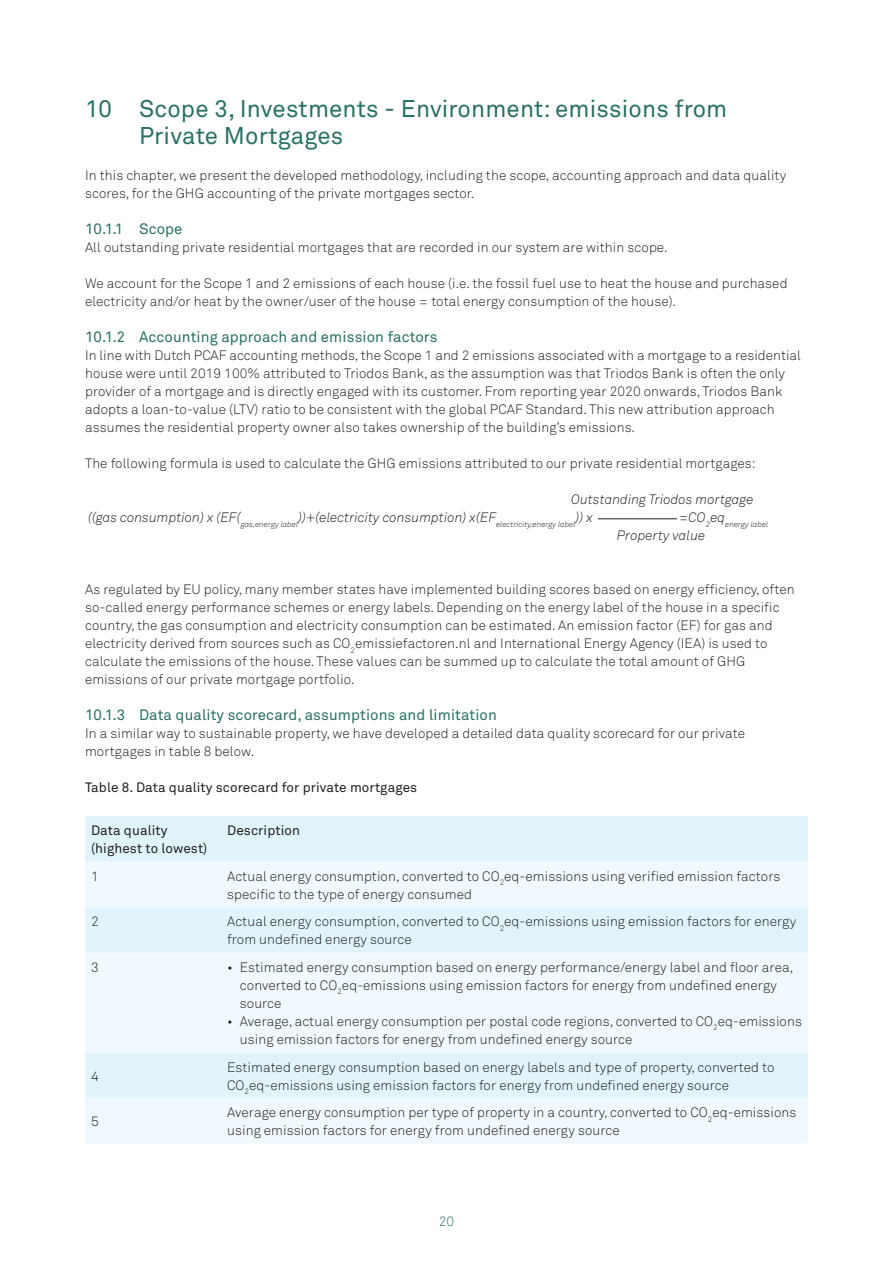
<style>
.page{position:relative;width:893px;height:1263px;background:#fff}
.page>*{position:absolute;margin:0;border:0;box-sizing:border-box;transform-origin:0 0}
._1__Titel{font:24px/27px "Akkurat Pro";letter-spacing:.005em;color:#297065}
._3__Tussenkopje_1{font:15px "Akkurat Pro";letter-spacing:.005em;color:#297065}
._5__Bodytekst{font:13.5px/18px "Akkurat Light Pro";letter-spacing:.005em;color:#231f20}
._5__Bodytekst-2{font:italic 13.5px "Akkurat Light Pro";letter-spacing:.005em;color:#231f20}
._4__Tussenkopje_2{font:13.5px "Akkurat Pro";letter-spacing:.005em;color:#231f20}
._5__Bodytekst-3{font:13.5px/18px "Akkurat Pro";letter-spacing:.005em;color:#231f20}
.t1{font:13.5px "Akkurat Light Pro";color:#297065}
._5__Bodytekst-4{font:italic 7.8px "Akkurat Light Pro";letter-spacing:.005em;color:#231f20}
</style>
<div class="page">
<div style="left:85px;top:816px;width:723px;height:46px;background:#e1f4fc"></div>
<svg style="left:85px;top:862px;width:723px;height:281px;fill:#eaf6fc"></svg>
<div style="left:85px;top:953px;width:723px;height:99px;background:#f0f9fd"></div>
<hr style="left:598px;top:518px;width:79px;height:1px;background:#231f20">
<p class="_1__Titel" style="left:139px;top:96px;width:590px;text-indent:-54px">10 Scope 3, Investments - Environment: emissions from<br>Private Mortgages</p>
<p class="_5__Bodytekst" style="left:85px;top:167px;width:703px">In this chapter, we present the developed methodology, including the scope, accounting approach and data quality scores, for the GHG accounting of the private mortgages sector.</p>
<p class="_3__Tussenkopje_1" style="left:85px;top:220px;width:99px">10.1.1 Scope</p>
<p class="_5__Bodytekst" style="left:85px;top:239px;width:584px">All outstanding private residential mortgages that are recorded in our system are within scope.</p>
<p class="_5__Bodytekst" style="left:85px;top:275px;width:704px">We account for the Scope 1 and 2 emissions of each house (i.e. the fossil fuel use to heat the house and purchased electricity and/or heat by the owner/user of the house = total energy consumption of the house).</p>
<p class="_3__Tussenkopje_1" style="left:85px;top:328px;width:354px">10.1.2 Accounting approach and emission factors</p>
<p class="_5__Bodytekst" style="left:85px;top:347px;width:717px">In line with Dutch PCAF accounting methods, the Scope 1 and 2 emissions associated with a mortgage to a residential house were until 2019 100% attributed to Triodos Bank, as the assumption was that Triodos Bank is often the only provider of a mortgage and is directly engaged with its customer. From reporting year 2020 onwards, Triodos Bank adopts a loan-to-value (LTV) ratio to be consistent with the global PCAF Standard. This new attribution approach assumes the residential property owner also takes ownership of the building’s emissions.</p>
<p class="_5__Bodytekst" style="left:85px;top:455px;width:672px">The following formula is used to calculate the GHG emissions attributed to our private residential mortgages:</p>
<p class="_5__Bodytekst-2" style="left:571px;top:491px;width:184px">Outstanding Triodos mortgage</p>
<p class="_5__Bodytekst-2" style="left:88px;top:509px;width:506px">((gas consumption) x (EF(<sub>gas,energy</sub> <sub>label</sub>))+(electricity consumption) x(EF<sub>electricity,energy</sub> <sub>label</sub>)) x</p>
<p class="_5__Bodytekst-4" style="left:679px;top:519px;width:91px"><sup>=CO</sup>2<sup>eq</sup>energy label</p>
<p class="_5__Bodytekst-2" style="left:617px;top:527px;width:90px">Property value</p>
<p class="_5__Bodytekst" style="left:85px;top:581px;width:711px">As regulated by EU policy, many member states have implemented building scores based on energy efficiency, often so-called energy performance schemes or energy labels. Depending on the energy label of the house in a specific country, the gas consumption and electricity consumption can be estimated. An emission factor (EF) for gas and electricity derived from sources such as CO<sub>2</sub>emissiefactoren.nl and International Energy Agency (IEA) is used to calculate the emissions of the house. These values can be summed up to calculate the total amount of GHG emissions of our private mortgage portfolio.</p>
<p class="_3__Tussenkopje_1" style="left:85px;top:706px;width:413px">10.1.3 Data quality scorecard, assumptions and limitation</p>
<p class="_5__Bodytekst" style="left:85px;top:725px;width:661px">In a similar way to sustainable property, we have developed a detailed data quality scorecard for our private mortgages in table 8 below.</p>
<p class="_4__Tussenkopje_2" style="left:85px;top:779px;width:334px">Table 8. Data quality scorecard for private mortgages</p>
<p class="_5__Bodytekst-3" style="left:91px;top:822px;width:118px">Data quality (highest to lowest)</p>
<p class="_5__Bodytekst-3" style="left:227px;top:822px;width:74px">Description</p>
<p class="_5__Bodytekst" style="left:91px;top:867px;width:9px">1</p>
<p class="_5__Bodytekst" style="left:227px;top:867px;width:555px">Actual energy consumption, converted to CO<sub>2</sub>eq-emissions using verified emission factors specific to the type of energy consumed</p>
<p class="_5__Bodytekst" style="left:91px;top:913px;width:9px">2</p>
<p class="_5__Bodytekst" style="left:227px;top:913px;width:571px">Actual energy consumption, converted to CO<sub>2</sub>eq-emissions using emission factors for energy from undefined energy source</p>
<p class="_5__Bodytekst" style="left:91px;top:958px;width:9px">3</p>
<p class="_5__Bodytekst" style="left:240px;top:958px;width:555px;text-indent:-13px">• Estimated energy consumption based on energy performance/energy label and floor area, converted to CO<sub>2</sub>eq-emissions using emission factors for energy from undefined energy source</p>
<p class="_5__Bodytekst" style="left:240px;top:1012px;width:564px;text-indent:-13px">• Average, actual energy consumption per postal code regions, converted to CO<sub>2</sub>eq-emissions using emission factors for energy from undefined energy source</p>
<p class="_5__Bodytekst" style="left:91px;top:1067px;width:9px">4</p>
<p class="_5__Bodytekst" style="left:227px;top:1058px;width:549px">Estimated energy consumption based on energy labels and type of property, converted to<br>CO<sub>2</sub>eq-emissions using emission factors for energy from undefined energy source</p>
<p class="_5__Bodytekst" style="left:91px;top:1112px;width:9px">5</p>
<p class="_5__Bodytekst" style="left:227px;top:1103px;width:571px">Average energy consumption per type of property in a country, converted to CO<sub>2</sub>eq-emissions using emission factors for energy from undefined energy source</p>
<p class="t1" style="left:439px;top:1213px;width:17px">20</p>
</div>
